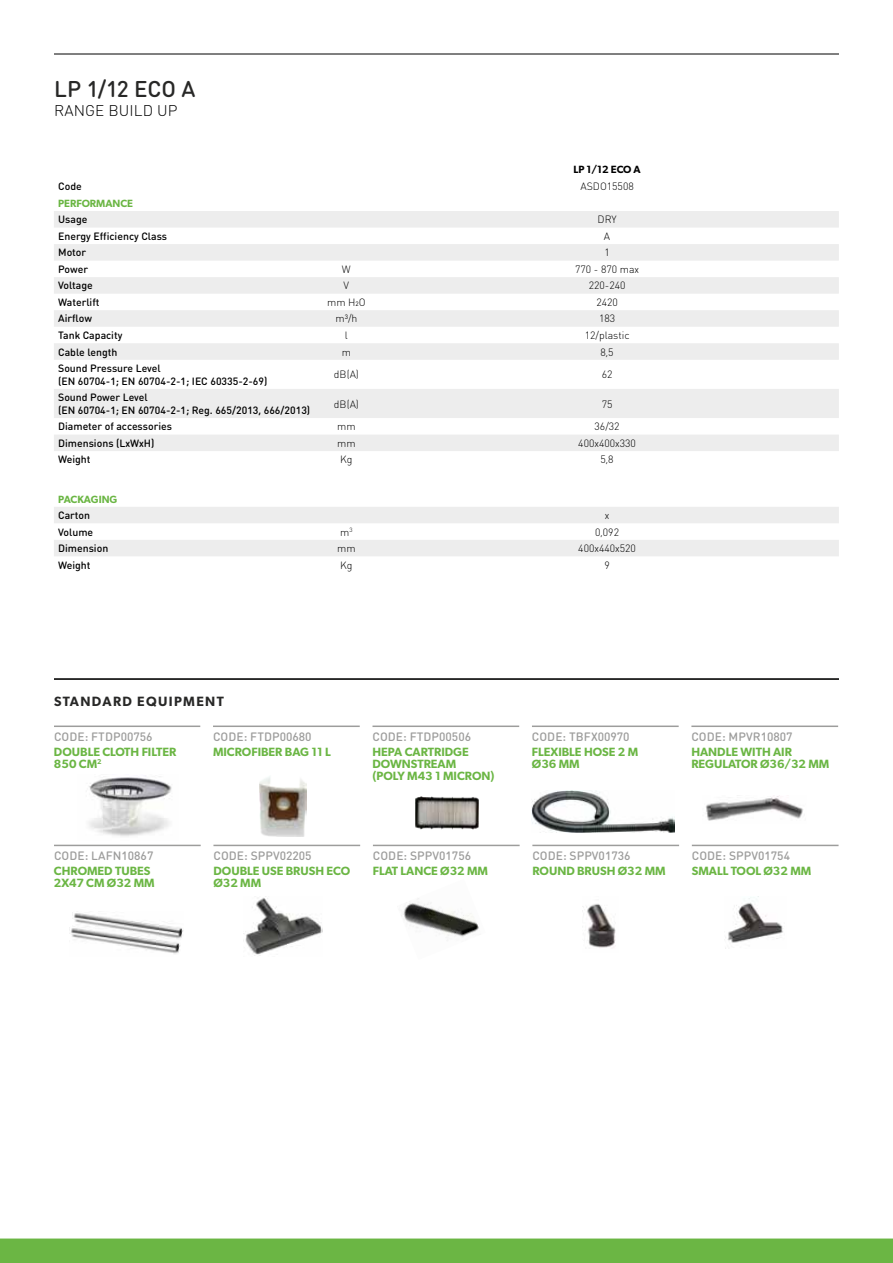
<style>
.page{position:relative;width:893px;height:1263px;background:#fff}
.page>*{position:absolute;margin:0;border:0;box-sizing:border-box;transform-origin:0 0}
.t1{font:500 22.5px "DIN Round Pro";letter-spacing:-.01em;color:#282827}
.t2{font:300 15.3px "DIN Round Pro";letter-spacing:.005em;color:#000}
.t3{font:600 13.5px "Gibson";letter-spacing:.1em;color:#282827}
.t4{font:600 12px/12px "Gibson";color:#6bb644}
.t5{font:500 12px "DIN Round Pro";letter-spacing:.005em;color:#9d9d9c}
.t6{font:500 10.5px/12.6px "DIN Round Pro";color:#000}
.t7{font:300 10.5px "DIN Round Pro";color:#000}
.t8{font:600 10.5px "Gibson";color:#6bb644}
.t9{font:600 10.5px "Gibson";color:#000}
</style>
<div class="page">
<hr style="left:54px;top:54px;width:785px;height:1px;background:#000">
<div style="left:0;top:1238px;width:893px;height:25px;background:#6bb644"></div>
<svg style="left:54px;top:211px;width:785px;height:240px;fill:#ededed"></svg>
<svg style="left:54px;top:507px;width:785px;height:49px"></svg>
<hr style="left:54px;top:678px;width:785px;height:1px;background:#000">
<hr style="left:54px;top:679px;width:785px;height:1px;background:#282827">
<hr style="left:54px;top:725px;width:146px;height:2px;background:#9d9d9c">
<hr style="left:213px;top:725px;width:147px;height:2px;background:#9d9d9c">
<hr style="left:372px;top:725px;width:147px;height:2px;background:#9d9d9c">
<hr style="left:532px;top:725px;width:147px;height:2px;background:#9d9d9c">
<hr style="left:691px;top:725px;width:147px;height:2px;background:#9d9d9c">
<hr style="left:54px;top:845px;width:147px;height:1px;background:#9d9d9c">
<hr style="left:213px;top:845px;width:147px;height:1px;background:#9d9d9c">
<hr style="left:373px;top:845px;width:147px;height:1px;background:#9d9d9c">
<hr style="left:532px;top:845px;width:147px;height:1px;background:#9d9d9c">
<hr style="left:692px;top:845px;width:146px;height:1px;background:#9d9d9c">
<img style="left:260px;top:776px;width:47px;height:60px">
<img style="left:531px;top:790px;width:143px;height:42px">
<img style="left:415px;top:797px;width:64px;height:33px">
<img style="left:706px;top:795px;width:97px;height:26px">
<img style="left:89px;top:775px;width:83px;height:62px">
<img style="left:401px;top:898px;width:78px;height:39px">
<img style="left:725px;top:898px;width:58px;height:45px">
<img style="left:582px;top:903px;width:34px;height:45px">
<img style="left:245px;top:898px;width:78px;height:58px">
<img style="left:71px;top:928px;width:110px;height:26px">
<img style="left:73px;top:913px;width:111px;height:28px">
<h1 class="t1" style="left:54px;top:74px;width:143px">LP 1/12 ECO A</h1>
<h2 class="t2" style="left:54px;top:100px;width:125px">RANGE BUILD UP</h2>
<p class="t9" style="left:573px;top:163px;width:69px">LP 1/12 ECO A</p>
<p class="t6" style="left:58px;top:179px;width:25px">Code</p>
<p class="t7" style="left:580px;top:179px;width:55px">ASDO15508</p>
<p class="t8" style="left:58px;top:197px;width:76px">PERFORMANCE</p>
<p class="t6" style="left:58px;top:213px;width:31px">Usage</p>
<p class="t7" style="left:597px;top:213px;width:21px">DRY</p>
<p class="t6" style="left:58px;top:229px;width:111px">Energy Efficiency Class</p>
<p class="t7" style="left:604px;top:229px;width:8px">A</p>
<p class="t6" style="left:58px;top:246px;width:30px">Motor</p>
<p class="t7" style="left:604px;top:246px;width:7px">1</p>
<p class="t6" style="left:58px;top:262px;width:31px">Power</p>
<p class="t7" style="left:342px;top:262px;width:10px">W</p>
<p class="t7" style="left:575px;top:262px;width:65px">770 - 870 max</p>
<p class="t6" style="left:58px;top:279px;width:36px">Voltage</p>
<p class="t7" style="left:344px;top:279px;width:7px">V</p>
<p class="t7" style="left:589px;top:279px;width:38px">220-240</p>
<p class="t6" style="left:58px;top:295px;width:43px">Waterlift</p>
<p class="t7" style="left:327px;top:295px;width:40px">mm H2O</p>
<p class="t7" style="left:596px;top:295px;width:23px">2420</p>
<p class="t6" style="left:58px;top:312px;width:35px">Airflow</p>
<p class="t7" style="left:335px;top:312px;width:23px">m3/h</p>
<p class="t7" style="left:599px;top:312px;width:18px">183</p>
<p class="t6" style="left:58px;top:329px;width:66px">Tank Capacity</p>
<p class="t7" style="left:345px;top:328px;width:5px">l</p>
<p class="t7" style="left:585px;top:328px;width:46px">12/plastic</p>
<p class="t6" style="left:58px;top:345px;width:61px">Cable length</p>
<p class="t7" style="left:342px;top:345px;width:11px">m</p>
<p class="t7" style="left:601px;top:345px;width:15px">8,5</p>
<p class="t6" style="left:58px;top:362px;width:211px">Sound Pressure Level<br>(EN 60704-1; EN 60704-2-1; IEC 60335-2-69)</p>
<p class="t7" style="left:334px;top:368px;width:27px">dB(A)</p>
<p class="t7" style="left:602px;top:368px;width:12px">62</p>
<p class="t6" style="left:58px;top:391px;width:254px">Sound Power Level<br>(EN 60704-1; EN 60704-2-1; Reg. 665/2013, 666/2013)</p>
<p class="t7" style="left:334px;top:397px;width:27px">dB(A)</p>
<p class="t7" style="left:602px;top:397px;width:12px">75</p>
<p class="t6" style="left:58px;top:420px;width:115px">Diameter of accessories</p>
<p class="t7" style="left:337px;top:420px;width:20px">mm</p>
<p class="t7" style="left:595px;top:420px;width:27px">36/32</p>
<p class="t6" style="left:58px;top:436px;width:98px">Dimensions (LxWxH)</p>
<p class="t7" style="left:337px;top:436px;width:20px">mm</p>
<p class="t7" style="left:578px;top:436px;width:59px">400x400x330</p>
<p class="t6" style="left:58px;top:453px;width:34px">Weight</p>
<p class="t7" style="left:340px;top:453px;width:14px">Kg</p>
<p class="t7" style="left:601px;top:453px;width:15px">5,8</p>
<p class="t8" style="left:58px;top:493px;width:61px">PACKAGING</p>
<p class="t6" style="left:58px;top:509px;width:34px">Carton</p>
<p class="t7" style="left:605px;top:508px;width:6px">x</p>
<p class="t6" style="left:58px;top:525px;width:37px">Volume</p>
<p class="t7" style="left:340px;top:525px;width:14px">m<sup>3</sup></p>
<p class="t7" style="left:595px;top:525px;width:25px">0,092</p>
<p class="t6" style="left:58px;top:542px;width:52px">Dimension</p>
<p class="t7" style="left:337px;top:541px;width:20px">mm</p>
<p class="t7" style="left:578px;top:541px;width:59px">400x440x520</p>
<p class="t6" style="left:58px;top:558px;width:34px">Weight</p>
<p class="t7" style="left:340px;top:558px;width:14px">Kg</p>
<p class="t7" style="left:604px;top:558px;width:7px">9</p>
<p class="t3" style="left:54px;top:693px;width:171px">STANDARD EQUIPMENT</p>
<p class="t5" style="left:54px;top:729px;width:100px">CODE: FTDP00756</p>
<p class="t5" style="left:213px;top:729px;width:100px">CODE: FTDP00680</p>
<p class="t5" style="left:372px;top:729px;width:100px">CODE: FTDP00506</p>
<p class="t5" style="left:532px;top:729px;width:99px">CODE: TBFX00970</p>
<p class="t5" style="left:691px;top:729px;width:103px">CODE: MPVR10807</p>
<p class="t4" style="left:54px;top:746px;width:124px">DOUBLE CLOTH FILTER<br>850 CM<sup>2</sup></p>
<p class="t4" style="left:213px;top:746px;width:119px">MICROFIBER BAG 11 L</p>
<p class="t4" style="left:372px;top:746px;width:124px">HEPA CARTRIDGE<br>DOWNSTREAM<br>(POLY M43 1 MICRON)</p>
<p class="t4" style="left:532px;top:746px;width:108px">FLEXIBLE HOSE 2 M<br>Ø36 MM</p>
<p class="t4" style="left:691px;top:746px;width:140px">HANDLE WITH AIR<br>REGULATOR Ø36/32 MM</p>
<p class="t5" style="left:54px;top:848px;width:101px">CODE: LAFN10867</p>
<p class="t5" style="left:213px;top:848px;width:100px">CODE: SPPV02205</p>
<p class="t5" style="left:373px;top:848px;width:100px">CODE: SPPV01756</p>
<p class="t5" style="left:532px;top:848px;width:100px">CODE: SPPV01736</p>
<p class="t5" style="left:692px;top:848px;width:100px">CODE: SPPV01754</p>
<p class="t4" style="left:54px;top:865px;width:102px">CHROMED TUBES<br>2X47 CM Ø32 MM</p>
<p class="t4" style="left:213px;top:865px;width:138px">DOUBLE USE BRUSH ECO<br>Ø32 MM</p>
<p class="t4" style="left:373px;top:865px;width:117px">FLAT LANCE Ø32 MM</p>
<p class="t4" style="left:532px;top:865px;width:135px">ROUND BRUSH Ø32 MM</p>
<p class="t4" style="left:692px;top:865px;width:121px">SMALL TOOL Ø32 MM</p>
</div>
